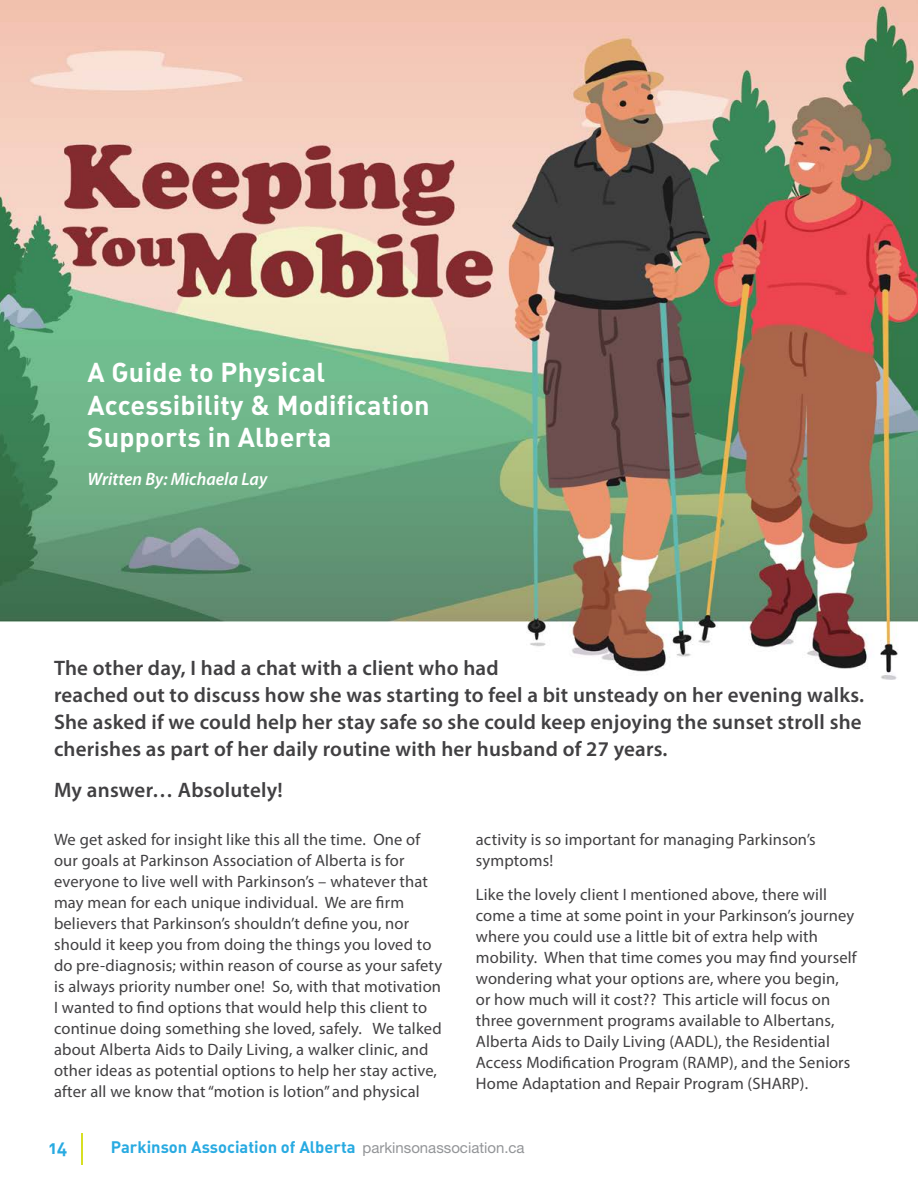
<style>
.page{position:relative;width:918px;height:1188px;background:#fff}
.page>*{position:absolute;margin:0;border:0;box-sizing:border-box;transform-origin:0 0}
.t1{font:27px/32.4px "DIN Bold Alternate";letter-spacing:.01em;color:#fff}
.Intro_Paragraph{font:600 21px/27px "Myriad Pro";letter-spacing:.01em;color:#414042}
.call_out_author{font:italic 600 18px "Myriad Pro";color:#fff}
.t2{font:18px "DIN Bold Alternate";color:#28aae1}
.Body_Copy{font:16.5px/21px "Myriad Pro";letter-spacing:.01em;color:#414042}
.t3{font:16.5px "DIN Bold Alternate";color:#28aae1}
.s1{font-family:"Helvetica Neue LT Std";font-size:15px;color:#939598}
</style>
<div class="page">
<img style="left:0;top:0;width:918px;height:679px">
<hr style="left:81px;top:1133px;width:2px;height:32px;background:#d7df23">
<p class="t1" style="left:87px;top:355px;width:344px">A Guide to Physical<br>Accessibility &amp; Modification<br>Supports in Alberta</p>
<p class="call_out_author" style="left:87px;top:467px;width:181px">Written By: Michaela Lay</p>
<p class="Intro_Paragraph" style="left:54px;top:654px;width:812px">The other day, I had a chat with a client who had<br>reached out to discuss how she was starting to feel a bit unsteady on her evening walks.<br>She asked if we could help her stay safe so she could keep enjoying the sunset stroll she cherishes as part of her daily routine with her husband of 27 years.</p>
<p class="Intro_Paragraph" style="left:54px;top:776px;width:230px">My answer… Absolutely!</p>
<p class="Body_Copy" style="left:54px;top:829px;width:390px">We get asked for insight like this all the time. One of our goals at Parkinson Association of Alberta is for everyone to live well with Parkinson’s – whatever that may mean for each unique individual. We are firm believers that Parkinson’s shouldn’t define you, nor should it keep you from doing the things you loved to do pre-diagnosis; within reason of course as your safety is always priority number one! So, with that motivation I wanted to find options that would help this client to continue doing something she loved, safely. We talked about Alberta Aids to Daily Living, a walker clinic, and other ideas as potential options to help her stay active, after all we know that “motion is lotion” and physical</p>
<p class="Body_Copy" style="left:476px;top:829px;width:341px">activity is so important for managing Parkinson’s symptoms!</p>
<p class="Body_Copy" style="left:476px;top:884px;width:382px">Like the lovely client I mentioned above, there will come a time at some point in your Parkinson’s journey where you could use a little bit of extra help with mobility. When that time comes you may find yourself wondering what your options are, where you begin, or how much will it cost?? This article will focus on three government programs available to Albertans, Alberta Aids to Daily Living (AADL), the Residential Access Modification Program (RAMP), and the Seniors Home Adaptation and Repair Program (SHARP).</p>
<p class="t2" style="left:49px;top:1135px;width:20px">14</p>
<p class="t3" style="left:111px;top:1136px;width:415px">Parkinson Association of Alberta <span class="s1">parkinsonassociation.ca</span></p>
</div>
